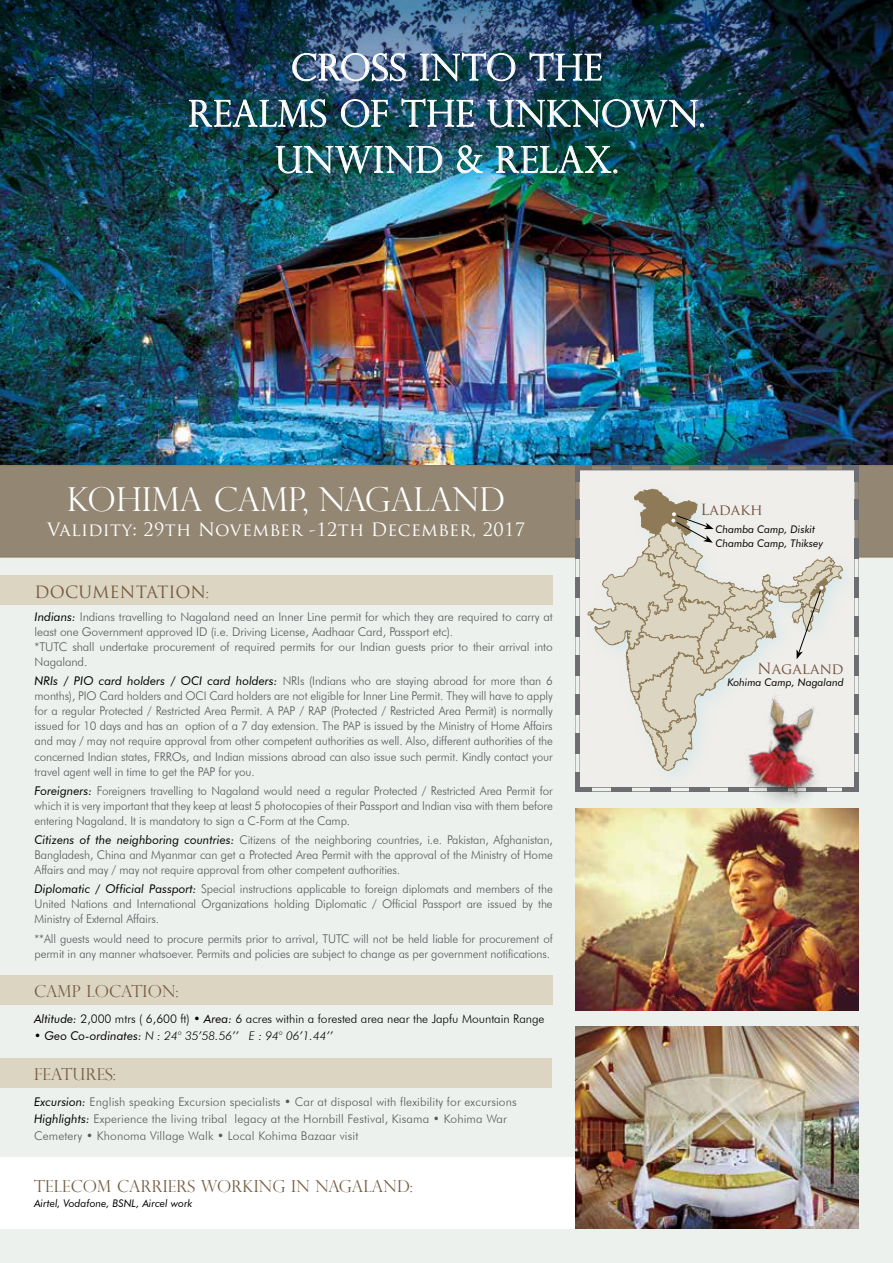
<style>
.page{position:relative;width:893px;height:1263px;background:#fff}
.page>*{position:absolute;margin:0;border:0;box-sizing:border-box;transform-origin:0 0}
.t1{font:300 36px/46.2px "Perpetua Titling";letter-spacing:.035em;color:#fff;text-align:center}
.t2{font:300 33px "Perpetua Titling";color:#fff}
.t3{font:18px "Trajan Pro";letter-spacing:.02em;color:#fff}
.t4{font:300 16.5px "Perpetua Titling";letter-spacing:.01em;color:#745a3e}
.t5{font:16.5px "Trajan Pro";letter-spacing:.01em;color:#745a3e}
.t6{font:15px "Trajan Pro";color:#735240}
.t7{font:300 12px/15px "Futura BT";letter-spacing:-.01em;color:#58595b;text-align:justify}
.t8{font:300 12px/17.2px "Futura BT";letter-spacing:.01em;color:#58595b}
.t9{font:300 12px "Futura BT";color:#000}
.t10{font:italic 300 12px "Futura BT";color:#000}
.t11{font:italic 10.5px/14.2px "Futura BT";color:#000}
.s1{font-family:"Perpetua Titling";font-weight:300}
.s2{font-weight:400;font-style:italic;color:#000}
.s3{font-weight:400;font-style:italic}
.s4{font-weight:400}
</style>
<div class="page">
<div style="left:0;top:524px;width:893px;height:739px;background:#edf1ee"></div>
<div style="left:0;top:575px;width:553px;height:30px;background:#dbd5c2"></div>
<div style="left:0;top:1158px;width:578px;height:71px;background:#fff"></div>
<div style="left:0;top:975px;width:553px;height:30px;background:#dbd5c2"></div>
<div style="left:0;top:1058px;width:552px;height:29px;background:#dbd5c2"></div>
<img style="left:0;top:191px;width:893px;height:275px">
<div style="left:0;top:466px;width:893px;height:91px;background:#938673"></div>
<svg style="left:575px;top:466px;width:284px;height:326px"></svg>
<img style="left:575px;top:808px;width:284px;height:202px">
<img style="left:575px;top:1027px;width:284px;height:202px">
<img style="left:0;top:0;width:893px;height:191px">
<img style="left:189px;top:52px;width:515px;height:122px">
<img style="left:727px;top:682px;width:121px;height:148px">
<h1 class="t1" style="left:188px;top:44px;width:518px">CROSS INTO THE<br>REALMS OF THE UNKNOWN.<br>UNWIND &amp; RELAX.</h1>
<h2 class="t2" style="left:67px;top:479px;width:440px">KOHIMA CAMP, NAGALAND</h2>
<h3 class="t3" style="left:47px;top:518px;width:479px">Validity: 29th November -12th December, 2017</h3>
<h3 class="t5" style="left:35px;top:581px;width:176px">DOCUMENTATION<span class="s1">:</span></h3>
<p class="t7" style="left:35px;top:609px;width:520px;text-align:left"><span class="s2">Indians:</span> Indians travelling to Nagaland need an Inner Line permit for which they are required to carry at least one Government approved ID (i.e. Driving License, Aadhaar Card, Passport etc).<br>*TUTC shall undertake procurement of required permits for our Indian guests prior to their arrival into Nagaland.</p>
<p class="t7" style="left:35px;top:674px;width:520px"><span class="s2">NRIs / PIO card holders / OCI card holders:</span> NRIs (Indians who are staying abroad for more than 6 months), PIO Card holders and OCI Card holders are not eligible for Inner Line Permit. They will have to apply for a regular Protected / Restricted Area Permit. A PAP / RAP (Protected / Restricted Area Permit) is normally issued for 10 days and has an option of a 7 day extension. The PAP is issued by the Ministry of Home Affairs and may / may not require approval from other competent authorities as well. Also, different authorities of the concerned Indian states, FRROs, and Indian missions abroad can also issue such permit. Kindly contact your travel agent well in time to get the PAP for you.</p>
<p class="t7" style="left:35px;top:783px;width:520px"><span class="s2">Foreigners:</span> Foreigners travelling to Nagaland would need a regular Protected / Restricted Area Permit for which it is very important that they keep at least 5 photocopies of their Passport and Indian visa with them before entering Nagaland. It is mandatory to sign a C-Form at the Camp.</p>
<p class="t7" style="left:35px;top:832px;width:520px"><span class="s2">Citizens of the neighboring countries:</span> Citizens of the neighboring countries, i.e. Pakistan, Afghanistan, Bangladesh, China and Myanmar can get a Protected Area Permit with the approval of the Ministry of Home Affairs and may / may not require approval from other competent authorities.</p>
<p class="t7" style="left:35px;top:881px;width:520px"><span class="s2">Diplomatic / Official Passport:</span> Special instructions applicable to foreign diplomats and members of the United Nations and International Organizations holding Diplomatic / Official Passport are issued by the Ministry of External Affairs.</p>
<p class="t7" style="left:35px;top:931px;width:520px">**All guests would need to procure permits prior to arrival, TUTC will not be held liable for procurement of permit in any manner whatsoever. Permits and policies are subject to change as per government notifications.</p>
<h3 class="t4" style="left:34px;top:981px;width:146px">CAMP LOCATION:</h3>
<p class="t9" style="left:34px;top:1011px;width:512px"><span class="s3">Altitude:</span> 2,000 mtrs ( 6,600 ft) <span class="s3">• Area:</span> 6 acres within a forested area near the Japfu Mountain Range</p>
<p class="t10" style="left:34px;top:1029px;width:301px"><span class="s4">• Geo Co-ordinates:</span> N : 24° 35’58.56’’ E : 94° 06’1.44’’</p>
<h3 class="t4" style="left:34px;top:1064px;width:83px">FEATURES:</h3>
<p class="t8" style="left:34px;top:1093px;width:484px"><span class="s2">Excursion:</span> English speaking Excursion specialists • Car at disposal with flexibility for excursions<br><span class="s2">Highlights:</span> Experience the living tribal legacy at the Hornbill Festival, Kisama • Kohima War<br>Cemetery • Khonoma Village Walk • Local Kohima Bazaar visit</p>
<h3 class="t4" style="left:34px;top:1176px;width:380px">TELECOM CARRIERS WORKING IN NAGALAND:</h3>
<p class="t11" style="left:34px;top:1196px;width:160px">Airtel, Vodafone, BSNL, Aircel work</p>
<p class="t6" style="left:700px;top:500px;width:64px">Ladakh</p>
<p class="t11" style="left:715px;top:522px;width:109px">Chamba Camp, Diskit<br>Chamba Camp, Thiksey</p>
<p class="t6" style="left:757px;top:659px;width:88px">Nagaland</p>
<p class="t11" style="left:727px;top:675px;width:118px">Kohima Camp, Nagaland</p>
</div>
